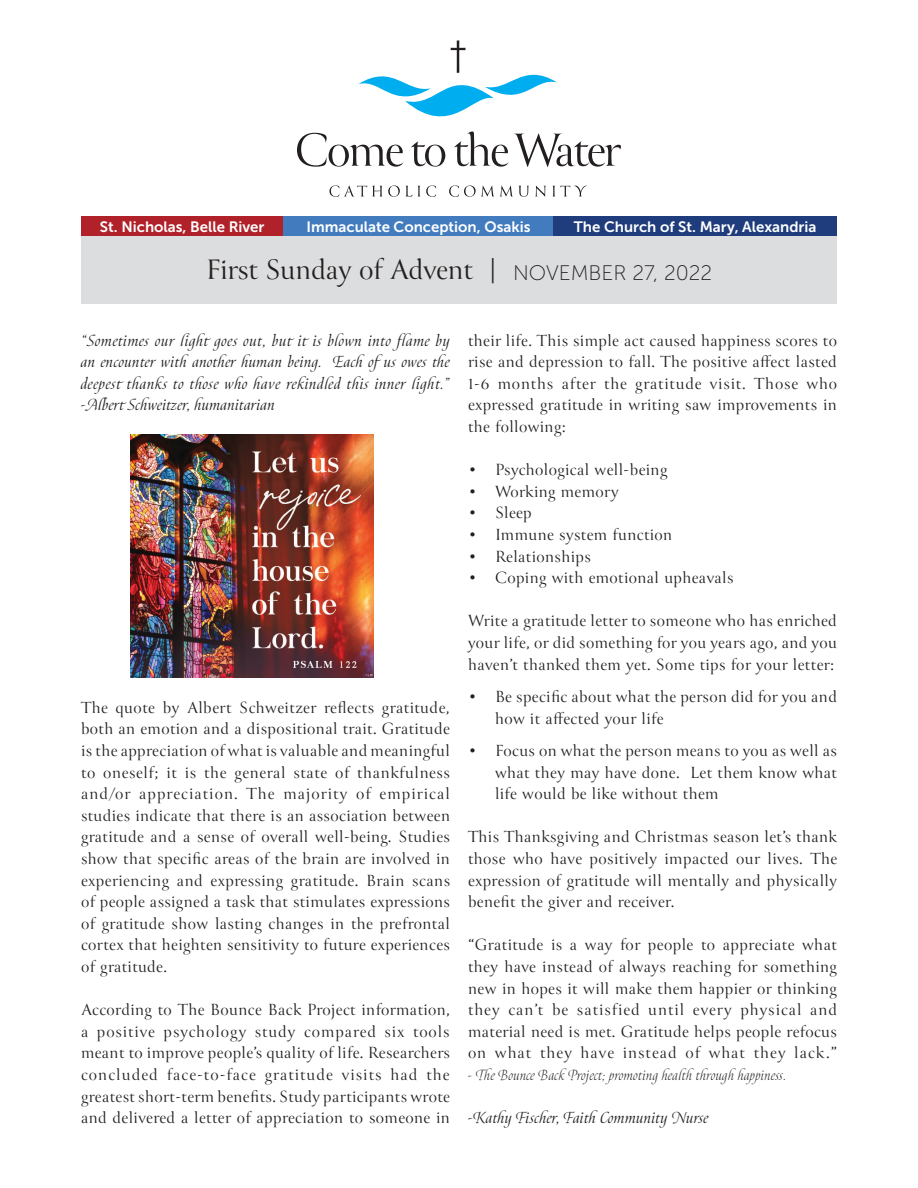
<style>
.page{position:relative;width:918px;height:1188px;background:#fff}
.page>*{position:absolute;margin:0;border:0;box-sizing:border-box;transform-origin:0 0}
.main_page_box_header{font:31.5px "Canto Pen";letter-spacing:-.01em;color:#231f20}
.article_text{font:18px/21.6px "Canto Pen";letter-spacing:.02em;color:#231f20;text-align:justify}
.article_text-2{font:italic 18px/21.6px "Canto";letter-spacing:.02em;color:#231f20;text-align:justify}
.article_text-3{font:italic 300 16.5px "Canto";letter-spacing:.02em;color:#231f20}
.t1{font:15px "Museo Sans 700";color:#fff}
.s1{font-family:"Museo Sans 100";font-size:21px}
</style>
<div class="page">
<div style="left:554px;top:216px;width:283px;height:20px;background:#1f3d7c"></div>
<div style="left:81px;top:216px;width:203px;height:20px;background:#b12129"></div>
<div style="left:284px;top:216px;width:270px;height:20px;background:#427cbf"></div>
<div style="left:81px;top:236px;width:756px;height:68px;background:#dcddde"></div>
<svg style="left:330px;top:185px;width:106px;height:12px"></svg>
<svg style="left:449px;top:185px;width:80px;height:12px"></svg>
<svg style="left:535px;top:186px;width:11px;height:11px"></svg>
<svg style="left:552px;top:186px;width:35px;height:11px"></svg>
<svg style="left:297px;top:40px;width:324px;height:127px"></svg>
<img style="left:130px;top:434px;width:244px;height:243px">
<p class="t1" style="left:100px;top:218px;width:166px">St. Nicholas, Belle River</p>
<p class="t1" style="left:306px;top:218px;width:226px">Immaculate Conception, Osakis</p>
<p class="t1" style="left:574px;top:218px;width:244px">The Church of St. Mary, Alexandria</p>
<p class="main_page_box_header" style="left:206px;top:250px;width:508px">First Sunday of Advent | <span class="s1">NOVEMBER 27, 2022</span></p>
<p class="article_text-2" style="left:81px;top:331px;width:371px">“Sometimes our light goes out, but it is blown into flame by an encounter with another human being. Each of us owes the deepest thanks to those who have rekindled this inner light.” -Albert Schweitzer, humanitarian</p>
<p class="article_text" style="left:81px;top:697px;width:371px">The quote by Albert Schweitzer reflects gratitude, both an emotion and a dispositional trait. Gratitude is the appreciation of what is valuable and meaningful to oneself; it is the general state of thankfulness and/or appreciation. The majority of empirical studies indicate that there is an association between gratitude and a sense of overall well-being. Studies show that specific areas of the brain are involved in experiencing and expressing gratitude. Brain scans of people assigned a task that stimulates expressions of gratitude show lasting changes in the prefrontal cortex that heighten sensitivity to future experiences of gratitude.</p>
<p class="article_text" style="left:81px;top:999px;width:371px">According to The Bounce Back Project information, a positive psychology study compared six tools meant to improve people’s quality of life. Researchers concluded face-to-face gratitude visits had the greatest short-term benefits. Study participants wrote and delivered a letter of appreciation to someone in</p>
<p class="article_text" style="left:468px;top:329px;width:371px">their life. This simple act caused happiness scores to rise and depression to fall. The positive affect lasted 1-6 months after the gratitude visit. Those who expressed gratitude in writing saw improvements in the following:</p>
<p class="article_text" style="left:468px;top:459px;width:201px">• Psychological well-being</p>
<p class="article_text" style="left:468px;top:481px;width:152px">• Working memory</p>
<p class="article_text" style="left:468px;top:502px;width:65px">• Sleep</p>
<p class="article_text" style="left:468px;top:524px;width:206px">• Immune system function</p>
<p class="article_text" style="left:468px;top:545px;width:124px">• Relationships</p>
<p class="article_text" style="left:468px;top:567px;width:267px">• Coping with emotional upheavals</p>
<p class="article_text" style="left:468px;top:610px;width:370px">Write a gratitude letter to someone who has enriched your life, or did something for you years ago, and you haven’t thanked them yet. Some tips for your letter:</p>
<p class="article_text" style="left:495px;top:686px;width:344px;text-indent:-27px">• Be specific about what the person did for you and how it affected your life</p>
<p class="article_text" style="left:495px;top:740px;width:344px;text-indent:-27px">• Focus on what the person means to you as well as what they may have done. Let them know what life would be like without them</p>
<p class="article_text" style="left:468px;top:826px;width:371px">This Thanksgiving and Christmas season let’s thank those who have positively impacted our lives. The expression of gratitude will mentally and physically benefit the giver and receiver.</p>
<p class="article_text" style="left:468px;top:934px;width:371px">“Gratitude is a way for people to appreciate what they have instead of always reaching for something new in hopes it will make them happier or thinking they can’t be satisfied until every physical and material need is met. Gratitude helps people refocus on what they have instead of what they lack.”</p>
<p class="article_text-3" style="left:468px;top:1065px;width:320px">- The Bounce Back Project; promoting health through happiness.</p>
<p class="article_text-2" style="left:468px;top:1109px;width:242px">-Kathy Fischer, Faith Community Nurse</p>
</div>
